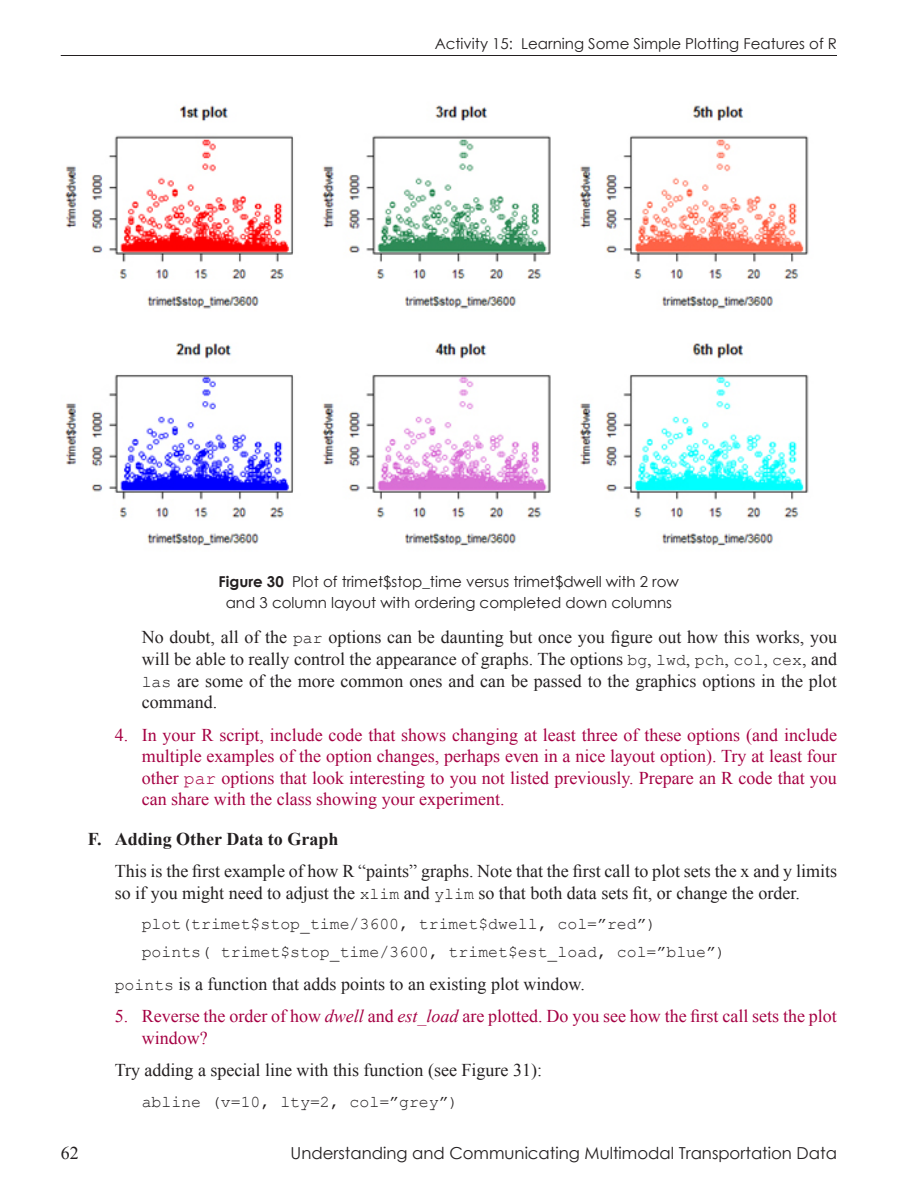
<style>
.page{position:relative;width:918px;height:1188px;background:#fff}
.page>*{position:absolute;margin:0;border:0;box-sizing:border-box;transform-origin:0 0}
.Chapter_Intro{font:18px/21.6px "Times New Roman";color:#231f20;text-align:justify}
.Chapter_Intro-2{font:18px/21.6px "Times New Roman";color:#a50043;text-align:justify}
.Chapter_Intro-3{font:700 18px "Times New Roman";color:#231f20}
.Chapter_Intro-4{font:16.5px "Courier New";color:#231f20}
.t1{font:16.5px "Century Gothic";color:#231f20}
.Chapter_Intro-5{font:15px/21.6px "Century Gothic";color:#231f20;text-align:center}
.s1{font-weight:700}
.s2{font-family:"Courier New";font-size:16.5px}
.s3{font-family:"Courier New"}
.s4{font-style:italic}
</style>
<div class="page">
<img style="left:65px;top:105px;width:744px;height:441px">
<hr style="left:61px;top:55px;width:776px;height:1px;background:#231f20">
<p class="Chapter_Intro-5" style="left:435px;top:33px;width:404px">Activity 15: Learning Some Simple Plotting Features of R</p>
<p class="Chapter_Intro-5" style="left:219px;top:570px;width:462px"><span class="s1">Figure 30</span> Plot of trimet$stop_time versus trimet$dwell with 2 row and 3 column layout with ordering completed down columns</p>
<p class="Chapter_Intro" style="left:142px;top:626px;width:697px">No doubt, all of the <span class="s2">par</span> options can be daunting but once you figure out how this works, you will be able to really control the appearance of graphs. The options <span class="s2">bg</span>, <span class="s2">lwd</span>, <span class="s2">pch</span>, <span class="s2">col</span>, <span class="s2">cex</span>, and <span class="s2">las</span> are some of the more common ones and can be passed to the graphics options in the plot command.</p>
<p class="Chapter_Intro-2" style="left:142px;top:723px;width:697px;text-indent:-27px">4. In your R script, include code that shows changing at least three of these options (and include multiple examples of the option changes, perhaps even in a nice layout option). Try at least four other <span class="s3">par</span> options that look interesting to you not listed previously. Prepare an R code that you can share with the class showing your experiment.</p>
<p class="Chapter_Intro-3" style="left:88px;top:826px;width:252px">F. Adding Other Data to Graph</p>
<p class="Chapter_Intro" style="left:115px;top:860px;width:724px">This is the first example of how R “paints” graphs. Note that the first call to plot sets the x and y limits so if you might need to adjust the <span class="s2">xlim</span> and <span class="s2">ylim</span> so that both data sets fit, or change the order.</p>
<p class="Chapter_Intro-4" style="left:142px;top:914px;width:516px">plot(trimet$stop_time/3600, trimet$dwell, col=”red”)</p>
<p class="Chapter_Intro-4" style="left:142px;top:942px;width:586px">points( trimet$stop_time/3600, trimet$est_load, col=”blue”)</p>
<p class="Chapter_Intro" style="left:115px;top:973px;width:472px"><span class="s2">points</span> is a function that adds points to an existing plot window.</p>
<p class="Chapter_Intro-2" style="left:142px;top:1005px;width:697px;text-indent:-27px">5. Reverse the order of how <span class="s4">dwell</span> and <span class="s4">est_load</span> are plotted. Do you see how the first call sets the plot window?</p>
<p class="Chapter_Intro" style="left:115px;top:1059px;width:429px">Try adding a special line with this function (see Figure 31):</p>
<p class="Chapter_Intro-4" style="left:142px;top:1092px;width:318px">abline (v=10, lty=2, col=”grey”)</p>
<p class="Chapter_Intro" style="left:61px;top:1142px;width:19px">62</p>
<p class="t1" style="left:291px;top:1141px;width:548px">Understanding and Communicating Multimodal Transportation Data</p>
</div>
